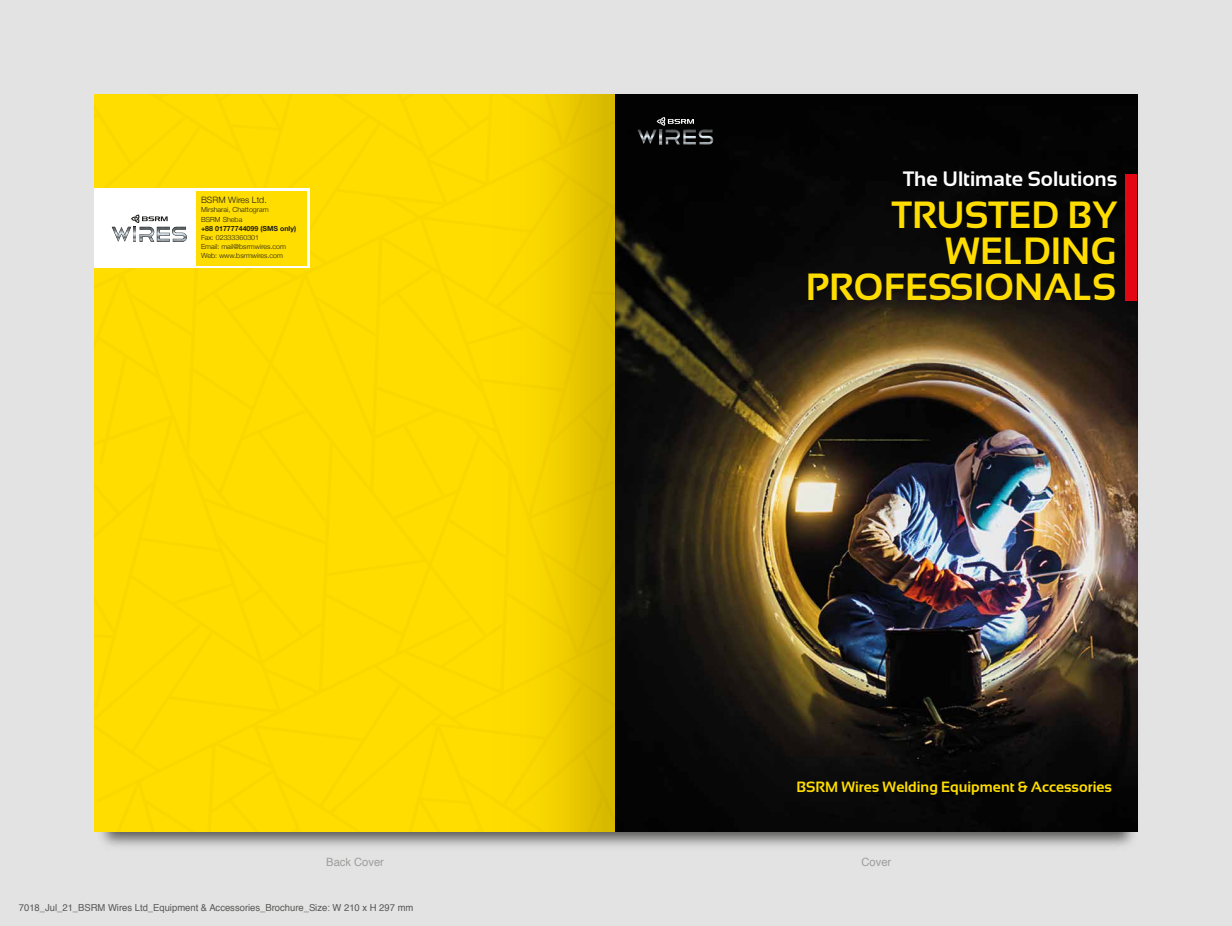
<style>
.page{position:relative;width:1232px;height:926px;background:#fff}
.page>*{position:absolute;margin:0;border:0;box-sizing:border-box;transform-origin:0 0}
.t1{font:700 37.89px/35.9px "Sansation";color:#fd0;text-align:right}
.t2{font:700 20.82px "Sansation";color:#fff}
.t3{font:700 14.88px "Sansation";color:#fd0}
.t4{font:11.38px "Helvetica";color:#9d9d9c}
.t5{font:9.62px "Helvetica";color:#575756}
.t6{font:300 8.75px "Helvetica Neue";color:#1d1d1b}
.t7{font:300 7px/9.2px "Helvetica Neue";color:#1d1d1b}
.t8{font:700 7px "Helvetica Neue";color:#1d1d1b}
</style>
<div class="page">
<div style="left:0;top:0;width:1231px;height:925px;background:#e3e3e3"></div>
<img style="left:94px;top:94px;width:1044px;height:753px">
<img style="left:615px;top:94px;width:521px;height:737px">
<svg style="left:637px;top:117px;width:76px;height:28px;background:#2f3031"></svg>
<div style="left:1125px;top:174px;width:11px;height:126px;background:#e30613"></div>
<svg style="left:94px;top:94px;width:521px;height:737px;background:#fad905"></svg>
<p class="t6" style="left:201px;top:193px;width:67px">BSRM Wires Ltd.</p>
<p class="t7" style="left:201px;top:205px;width:69px">Mirsharai, Chattogram<br>BSRM Sheba</p>
<p class="t8" style="left:201px;top:223px;width:97px">+88 01777744099 (SMS only)</p>
<p class="t7" style="left:201px;top:232px;width:86px">Fax: 02333360301<br>Email: mail@bsrmwires.com<br>Web: www.bsrmwires.com</p>
<h2 class="t2" style="left:902px;top:167px;width:215px">The Ultimate Solutions</h2>
<h1 class="t1" style="left:805px;top:197px;width:311px">TRUSTED BY<br>WELDING<br>PROFESSIONALS</h1>
<h3 class="t3" style="left:796px;top:778px;width:317px">BSRM Wires Welding Equipment &amp; Accessories</h3>
<h3 class="t4" style="left:326px;top:853px;width:59px">Back Cover</h3>
<h3 class="t4" style="left:861px;top:853px;width:31px">Cover</h3>
<h3 class="t5" style="left:19px;top:899px;width:396px">7018_Jul_21_BSRM Wires Ltd_Equipment &amp; Accessories_Brochure_Size: W 210 x H 297 mm</h3>
</div>
